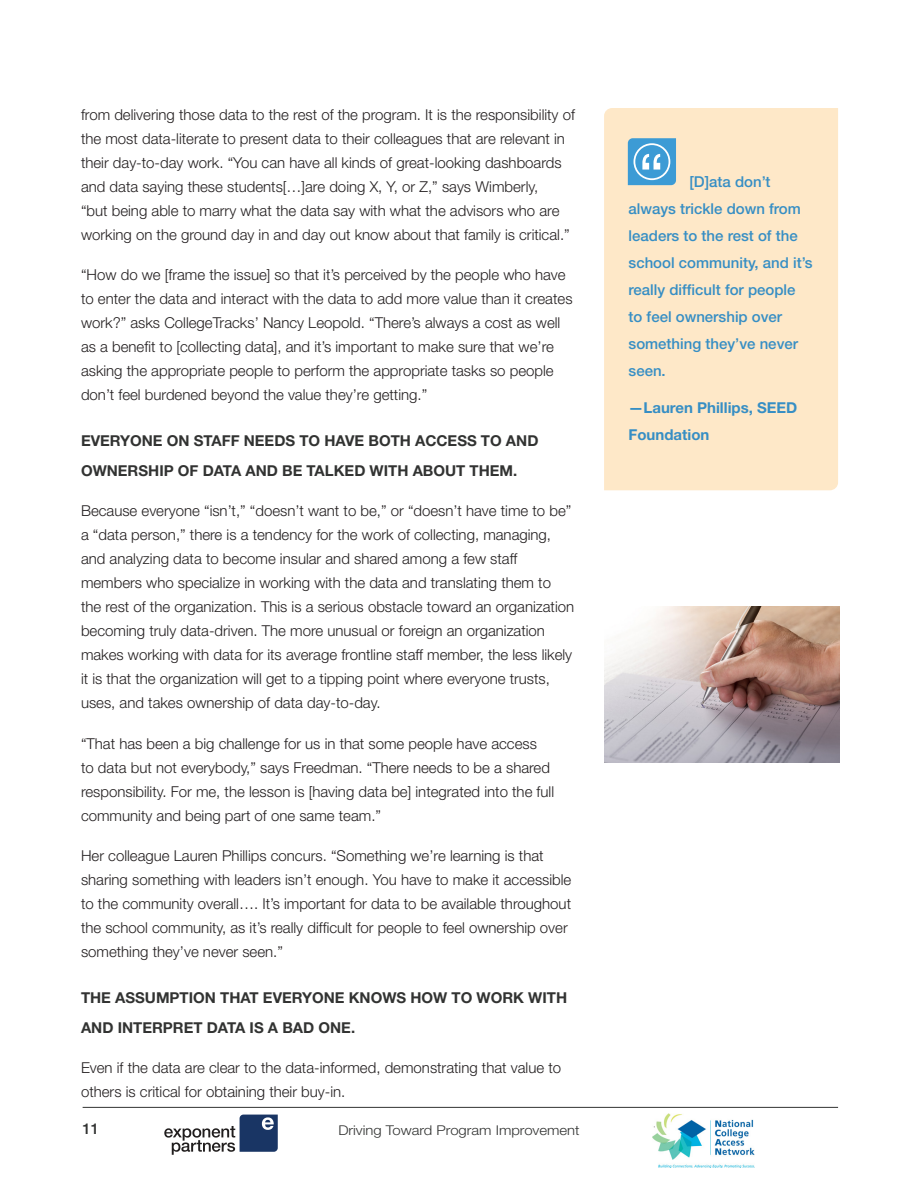
<style>
.page{position:relative;width:918px;height:1188px;background:#fff}
.page>*{position:absolute;margin:0;border:0;box-sizing:border-box;transform-origin:0 0}
.body{font:300 15px/24px "Helvetica Neue";color:#231f20}
.body-2{font:700 15px/30px "Helvetica Neue";color:#323332}
.callout{font:500 15px/27px "Helvetica Neue";color:#368ec4}
.callout-2{font:700 15px/27px "Helvetica Neue";color:#368ec4}
.t1{font:500 15px "Helvetica Neue";color:#323332}
.t2{font:300 13.5px "Helvetica Neue";color:#323332;scale:1.1 1}
</style>
<div class="page">
<hr style="left:83px;top:1107px;width:755px;height:1px;background:#323332">
<svg style="left:164px;top:1115px;width:114px;height:40px"></svg>
<img style="left:652px;top:1114px;width:102px;height:54px">
<div style="left:604px;top:108px;width:234px;height:382px;background:#fee8c8"></div>
<svg style="left:628px;top:138px;width:48px;height:47px;background:#5cabdb"></svg>
<img style="left:604px;top:606px;width:235px;height:157px">
<p class="body" style="left:81px;top:102px;width:495px">from delivering those data to the rest of the program. It is the responsibility of the most data-literate to present data to their colleagues that are relevant in their day-to-day work. “You can have all kinds of great-looking dashboards and data saying these students[…]are doing X, Y, or Z,” says Wimberly,<br>“but being able to marry what the data say with what the advisors who are working on the ground day in and day out know about that family is critical.”</p>
<p class="body" style="left:81px;top:262px;width:493px">“How do we [frame the issue] so that it’s perceived by the people who have to enter the data and interact with the data to add more value than it creates work?” asks CollegeTracks’ Nancy Leopold. “There’s always a cost as well as a benefit to [collecting data], and it’s important to make sure that we’re asking the appropriate people to perform the appropriate tasks so people don’t feel burdened beyond the value they’re getting.”</p>
<p class="body-2" style="left:81px;top:426px;width:459px">EVERYONE ON STAFF NEEDS TO HAVE BOTH ACCESS TO AND<br>OWNERSHIP OF DATA AND BE TALKED WITH ABOUT THEM.</p>
<p class="body" style="left:81px;top:499px;width:495px">Because everyone “isn’t,” “doesn’t want to be,” or “doesn’t have time to be” a “data person,” there is a tendency for the work of collecting, managing, and analyzing data to become insular and shared among a few staff members who specialize in working with the data and translating them to the rest of the organization. This is a serious obstacle toward an organization becoming truly data-driven. The more unusual or foreign an organization makes working with data for its average frontline staff member, the less likely it is that the organization will get to a tipping point where everyone trusts, uses, and takes ownership of data day-to-day.</p>
<p class="body" style="left:81px;top:731px;width:475px">“That has been a big challenge for us in that some people have access<br>to data but not everybody,” says Freedman. “There needs to be a shared responsibility. For me, the lesson is [having data be] integrated into the full community and being part of one same team.”</p>
<p class="body" style="left:81px;top:843px;width:492px">Her colleague Lauren Phillips concurs. “Something we’re learning is that sharing something with leaders isn’t enough. You have to make it accessible to the community overall…. It’s important for data to be available throughout the school community, as it’s really difficult for people to feel ownership over something they’ve never seen.”</p>
<p class="body-2" style="left:81px;top:982px;width:488px">THE ASSUMPTION THAT EVERYONE KNOWS HOW TO WORK WITH<br>AND INTERPRET DATA IS A BAD ONE.</p>
<p class="body" style="left:81px;top:1056px;width:482px">Even if the data are clear to the data-informed, demonstrating that value to others is critical for obtaining their buy-in.</p>
<p class="t1" style="left:82px;top:1120px;width:18px">11</p>
<p class="t2" style="left:338px;top:1121px;width:221px">Driving Toward Program Improvement</p>
<p class="callout" style="left:629px;top:168px;width:185px;text-indent:61px">[D]ata don’t always trickle down from leaders to the rest of the school community, and it’s really difficult for people to feel ownership over something they’ve never seen.</p>
<p class="callout-2" style="left:629px;top:394px;width:170px">—Lauren Phillips, SEED<br>Foundation</p>
</div>
